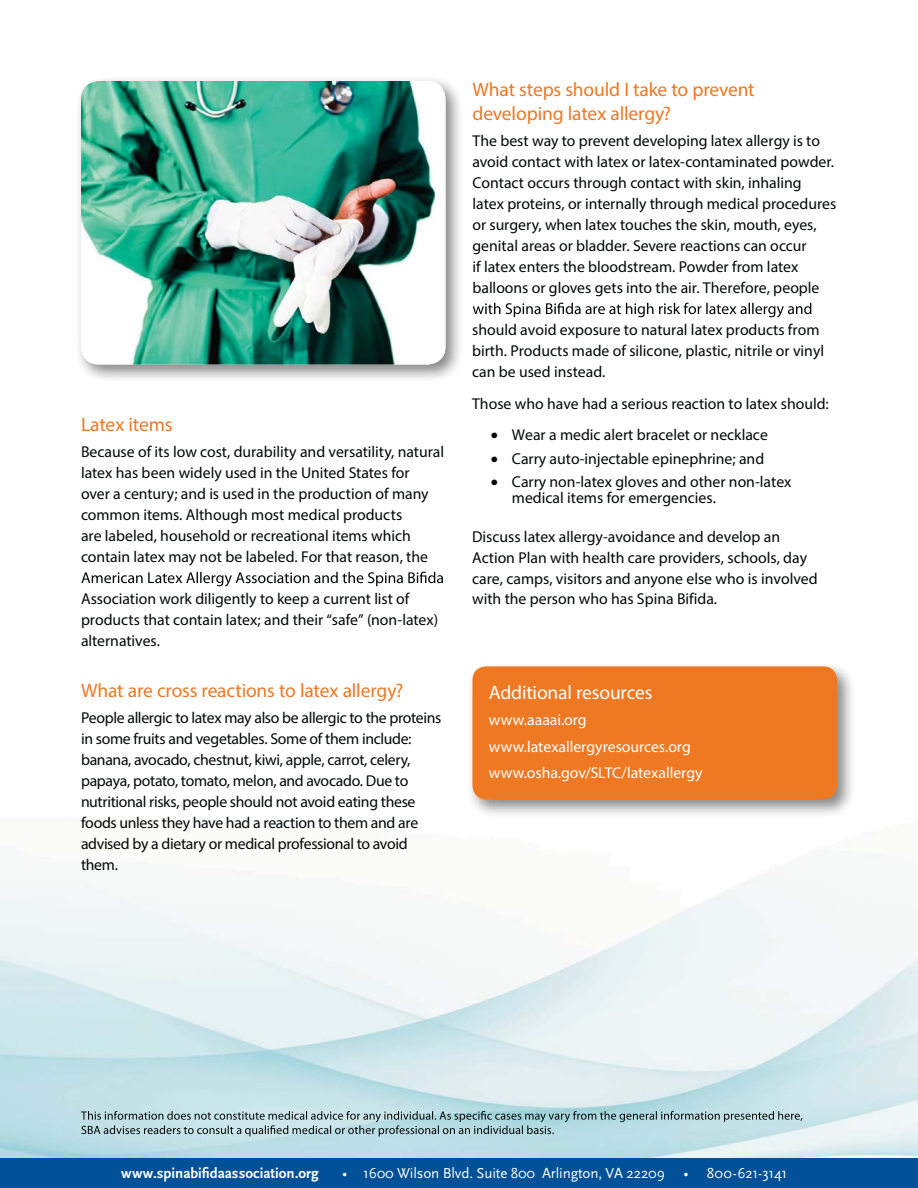
<style>
.page{position:relative;width:918px;height:1188px;background:#fff}
.page>*{position:absolute;margin:0;border:0;box-sizing:border-box;transform-origin:0 0}
.t1{font:19.5px/24px "Myriad Pro";letter-spacing:-.01em;color:#ef7822}
.t2{font:19.5px "Myriad Pro";letter-spacing:-.01em;color:#fff}
.t3{font:15.75px/21px "Myriad Pro";color:#030806}
.t4{font:15.75px/21px "Myriad Pro";letter-spacing:-.02em;color:#030806}
.t5{font:15.75px/26.4px "Myriad Pro";letter-spacing:-.005em;color:#fff}
.t6{font:15px "Scala Sans";letter-spacing:-.01em;color:#fff}
.t7{font:700 15px "Scala Sans";color:#fff}
</style>
<div class="page">
<svg style="left:81px;top:1111px;width:721px;height:25px;background:#a2c0c5"></svg>
<img style="left:79px;top:79px;width:381px;height:300px">
<img style="left:81px;top:81px;width:365px;height:283px;border-radius:18px">
<svg style="left:81px;top:572px;width:362px;height:15px"></svg>
<svg style="left:473px;top:303px;width:338px;height:14px"></svg>
<img style="left:469px;top:664px;width:385px;height:152px">
<div style="left:473px;top:666px;width:364px;height:133px;background:#ef7822;border-radius:14px"></div>
<div style="left:0;top:1158px;width:918px;height:30px;background:#005198"></div>
<p class="t1" style="left:81px;top:413px;width:93px">Latex items</p>
<p class="t3" style="left:81px;top:442px;width:365px">Because of its low cost, durability and versatility, natural latex has been widely used in the United States for<br>over a century; and is used in the production of many common items. Although most medical products<br>are labeled, household or recreational items which contain latex may not be labeled. For that reason, the</p>
<p class="t3" style="left:81px;top:589px;width:359px">Association work diligently to keep a current list of products that contain latex; and their “safe” (non-latex) alternatives.</p>
<p class="t1" style="left:81px;top:680px;width:324px">What are cross reactions to latex allergy?</p>
<p class="t4" style="left:81px;top:709px;width:362px">People allergic to latex may also be allergic to the proteins in some fruits and vegetables. Some of them include: banana, avocado, chestnut, kiwi, apple, carrot, celery, papaya, potato, tomato, melon, and avocado. Due to nutritional risks, people should not avoid eating these foods unless they have had a reaction to them and are advised by a dietary or medical professional to avoid them.</p>
<p class="t1" style="left:473px;top:78px;width:284px">What steps should I take to prevent developing latex allergy?</p>
<p class="t3" style="left:473px;top:131px;width:365px">The best way to prevent developing latex allergy is to avoid contact with latex or latex-contaminated powder.<br>Contact occurs through contact with skin, inhaling latex proteins, or internally through medical procedures or surgery, when latex touches the skin, mouth, eyes, genital areas or bladder. Severe reactions can occur<br>if latex enters the bloodstream. Powder from latex balloons or gloves gets into the air. Therefore, people</p>
<p class="t3" style="left:472px;top:321px;width:353px">should avoid exposure to natural latex products from birth. Products made of silicone, plastic, nitrile or vinyl can be used instead.</p>
<p class="t3" style="left:472px;top:394px;width:358px">Those who have had a serious reaction to latex should:</p>
<p class="t3" style="left:491px;top:424px;width:279px">• Wear a medic alert bracelet or necklace</p>
<p class="t3" style="left:491px;top:448px;width:275px">• Carry auto-injectable epinephrine; and</p>
<p class="t3" style="left:512px;top:474px;width:281px;line-height:15.8px;text-indent:-21px">• Carry non-latex gloves and other non-latex medical items for emergencies.</p>
<p class="t3" style="left:472px;top:527px;width:347px">Discuss latex allergy-avoidance and develop an Action Plan with health care providers, schools, day care, camps, visitors and anyone else who is involved with the person who has Spina Bifida.</p>
<p class="t2" style="left:489px;top:685px;width:165px">Additional resources</p>
<p class="t5" style="left:489px;top:708px;width:215px">www.aaaai.org www.latexallergyresources.org www.osha.gov/SLTC/latexallergy</p>
<p class="t7" style="left:121px;top:1167px;width:199px">www.spinabi-daassociation.org</p>
<p class="t6" style="left:342px;top:1167px;width:447px">• 1600 Wilson Blvd. Suite 800 Arlington, VA 22209 • 800-621-3141</p>
</div>
